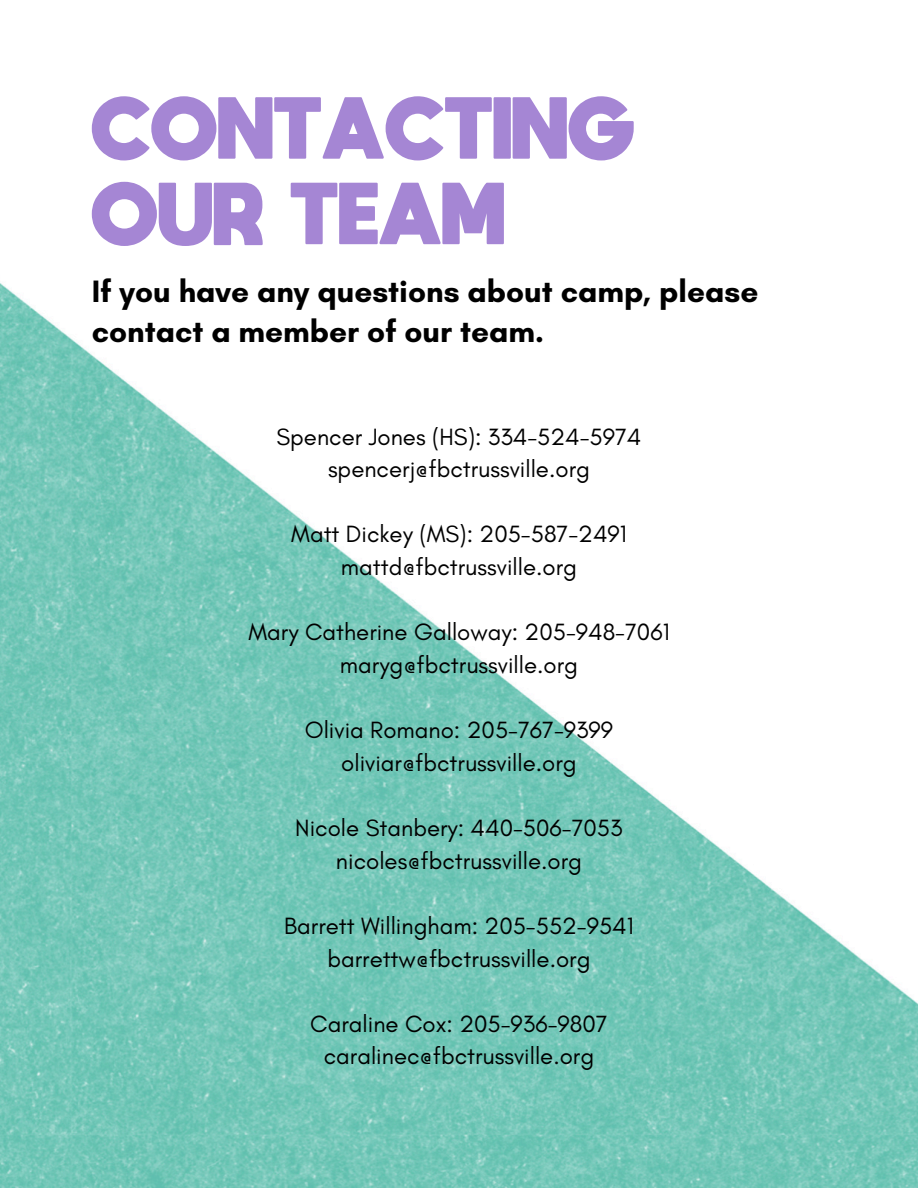
<style>
.page{position:relative;width:918px;height:1188px;background:#fff}
.page>*{position:absolute;margin:0;border:0;box-sizing:border-box;transform-origin:0 0}
.t1{font:800 61.5px/85.5px "moon get";color:#a586d4}
.t2{font:700 31.5px/40.5px "Glacial Indifference";color:#000}
.t3{font:24px "Glacial Indifference";color:#000}
</style>
<div class="page">
<img style="left:0;top:283px;width:918px;height:905px">
<h2 class="t1" style="left:92px;top:85px;width:545px">CONTACTING<br>OUR TEAM</h2>
<h1 class="t2" style="left:92px;top:270px;width:668px">If you have any questions about camp, please contact a member of our team.</h1>
<p class="t3" style="left:277px;top:422px;width:366px">Spencer Jones (HS): 334-524-5974</p>
<p class="t3" style="left:328px;top:454px;width:263px">spencerj@fbctrussville.org</p>
<p class="t3" style="left:291px;top:520px;width:337px">Matt Dickey (MS): 205-587-2491</p>
<p class="t3" style="left:341px;top:552px;width:238px">mattd@fbctrussville.org</p>
<p class="t3" style="left:248px;top:618px;width:423px">Mary Catherine Galloway: 205-948-7061</p>
<p class="t3" style="left:340px;top:650px;width:240px">maryg@fbctrussville.org</p>
<p class="t3" style="left:305px;top:715px;width:310px">Olivia Romano: 205-767-9399</p>
<p class="t3" style="left:341px;top:748px;width:237px">oliviar@fbctrussville.org</p>
<p class="t3" style="left:295px;top:813px;width:329px">Nicole Stanbery: 440-506-7053</p>
<p class="t3" style="left:336px;top:846px;width:248px">nicoles@fbctrussville.org</p>
<p class="t3" style="left:284px;top:911px;width:351px">Barrett Willingham: 205-552-9541</p>
<p class="t3" style="left:327px;top:944px;width:265px">barrettw@fbctrussville.org</p>
<p class="t3" style="left:310px;top:1009px;width:299px">Caraline Cox: 205-936-9807</p>
<p class="t3" style="left:324px;top:1042px;width:272px">caralinec@fbctrussville.org</p>
</div>
